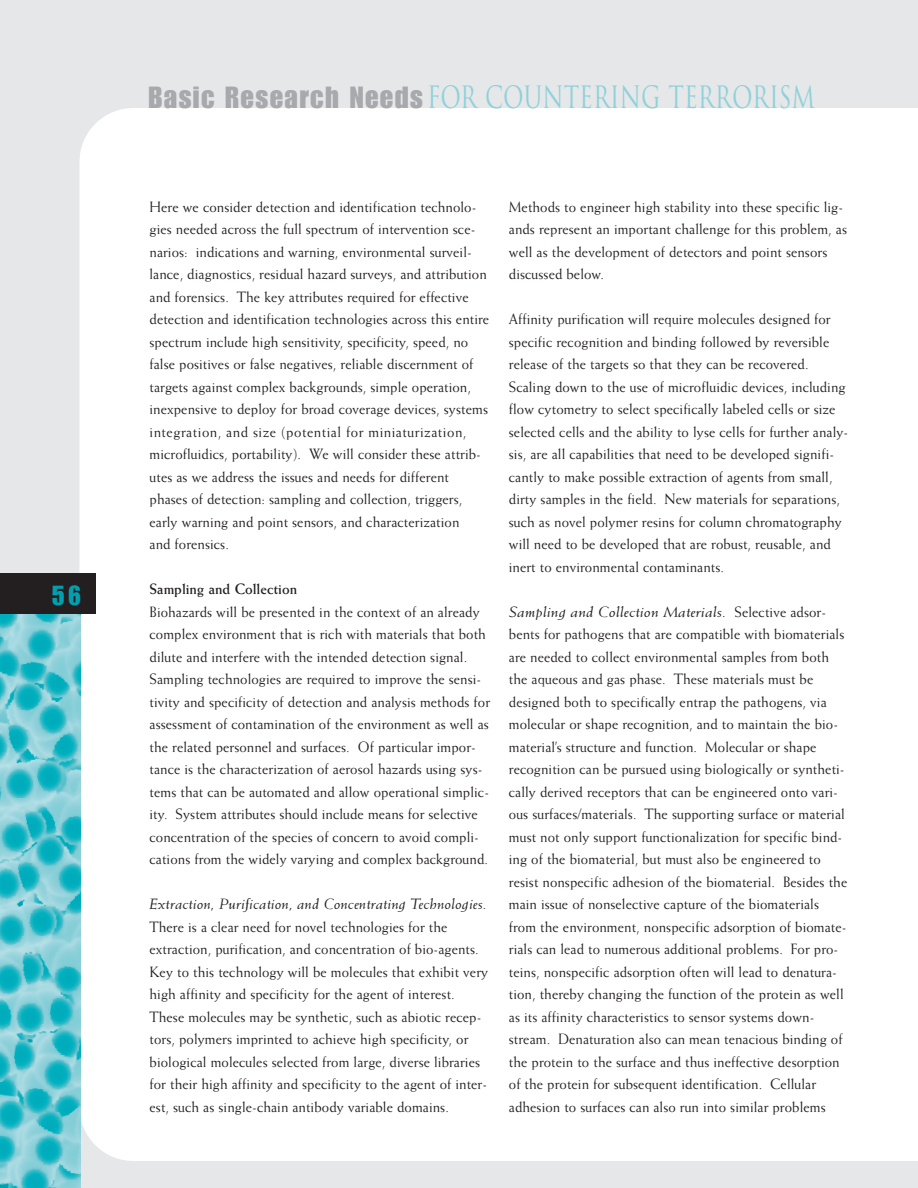
<style>
.page{position:relative;width:918px;height:1188px;background:#e6e7e9}
.page>*{position:absolute;margin:0;border:0;box-sizing:border-box;transform-origin:0 0}
.t1{font:30px "Trajan";color:#8ed1d9;scale:.75 1}
.t2{font:27px "Impact";color:#00a0b0}
.t3{font:15px/22.5px "Weiss";letter-spacing:.005em;color:#231f20;scale:.95 1}
.t4{font:italic 15px "Weiss";letter-spacing:.005em;color:#231f20;scale:1.15 1}
.t5{font:700 15px "Weiss";letter-spacing:.005em;color:#231f20;scale:.95 1}
.s1{font-family:"Impact";color:#a8a9ad}
.s2{font-style:italic}
</style>
<div class="page">
<div style="left:80px;top:108px;width:838px;height:1053px;background:#fff"></div>
<img style="left:0;top:614px;width:81px;height:574px">
<div style="left:0;top:573px;width:96px;height:41px;background:#231f20"></div>
<div style="left:148px;top:199px;width:704px;height:921px;background:#fff"></div>
<h2 class="t2" style="left:52px;top:585px;width:31px">56</h2>
<h1 class="t1" style="left:148px;top:80px;width:890px"><span class="s1">Basic Research Needs</span> FOR COUNTERING TERRORISM</h1>
<p class="t3" style="left:150px;top:197px;width:359px">Here we consider detection and identification technolo&shy;gies needed across the full spectrum of intervention sce&shy;narios: indications and warning, environmental surveil&shy;lance, diagnostics, residual hazard surveys, and attribution and forensics. The key attributes required for effective detection and identification technologies across this entire spectrum include high sensitivity, specificity, speed, no false positives or false negatives, reliable discernment of targets against complex backgrounds, simple operation, inexpensive to deploy for broad coverage devices, systems integration, and size (potential for miniaturization, microfluidics, portability). We will consider these attrib&shy;utes as we address the issues and needs for different phases of detection: sampling and collection, triggers, early warning and point sensors, and characterization<br>and forensics.</p>
<p class="t5" style="left:150px;top:584px;width:157px">Sampling and Collection</p>
<p class="t3" style="left:150px;top:602px;width:360px">Biohazards will be presented in the context of an already complex environment that is rich with materials that both dilute and interfere with the intended detection signal.<br>Sampling technologies are required to improve the sensi&shy;tivity and specificity of detection and analysis methods for assessment of contamination of the environment as well as the related personnel and surfaces. Of particular impor&shy;tance is the characterization of aerosol hazards using sys&shy;tems that can be automated and allow operational simplic&shy;ity. System attributes should include means for selective concentration of the species of concern to avoid compli&shy;cations from the widely varying and complex background.</p>
<p class="t4" style="left:150px;top:898px;width:295px">Extraction, Purification, and Concentrating Technologies.</p>
<p class="t3" style="left:150px;top:917px;width:358px">There is a clear need for novel technologies for the extraction, purification, and concentration of bio-agents.<br>Key to this technology will be molecules that exhibit very high affinity and specificity for the agent of interest.<br>These molecules may be synthetic, such as abiotic recep&shy;tors, polymers imprinted to achieve high specificity, or biological molecules selected from large, diverse libraries for their high affinity and specificity to the agent of inter&shy;est, such as single-chain antibody variable domains.</p>
<p class="t3" style="left:509px;top:197px;width:357px">Methods to engineer high stability into these specific lig&shy;ands represent an important challenge for this problem, as well as the development of detectors and point sensors discussed below.</p>
<p class="t3" style="left:509px;top:309px;width:359px">Affinity purification will require molecules designed for specific recognition and binding followed by reversible release of the targets so that they can be recovered.<br>Scaling down to the use of microfluidic devices, including flow cytometry to select specifically labeled cells or size selected cells and the ability to lyse cells for further analy&shy;sis, are all capabilities that need to be developed signifi&shy;cantly to make possible extraction of agents from small, dirty samples in the field. New materials for separations, such as novel polymer resins for column chromatography will need to be developed that are robust, reusable, and inert to environmental contaminants.</p>
<p class="t3" style="left:509px;top:602px;width:358px"><span class="s2">Sampling and Collection Materials.</span> Selective adsor&shy;bents for pathogens that are compatible with biomaterials are needed to collect environmental samples from both the aqueous and gas phase. These materials must be designed both to specifically entrap the pathogens, via molecular or shape recognition, and to maintain the bio&shy;material’s structure and function. Molecular or shape recognition can be pursued using biologically or syntheti&shy;cally derived receptors that can be engineered onto vari&shy;ous surfaces/materials. The supporting surface or material must not only support functionalization for specific bind&shy;ing of the biomaterial, but must also be engineered to resist nonspecific adhesion of the biomaterial. Besides the main issue of nonselective capture of the biomaterials from the environment, nonspecific adsorption of biomate&shy;rials can lead to numerous additional problems. For pro&shy;teins, nonspecific adsorption often will lead to denatura&shy;tion, thereby changing the function of the protein as well as its affinity characteristics to sensor systems down&shy;stream. Denaturation also can mean tenacious binding of the protein to the surface and thus ineffective desorption of the protein for subsequent identification. Cellular adhesion to surfaces can also run into similar problems</p>
</div>
